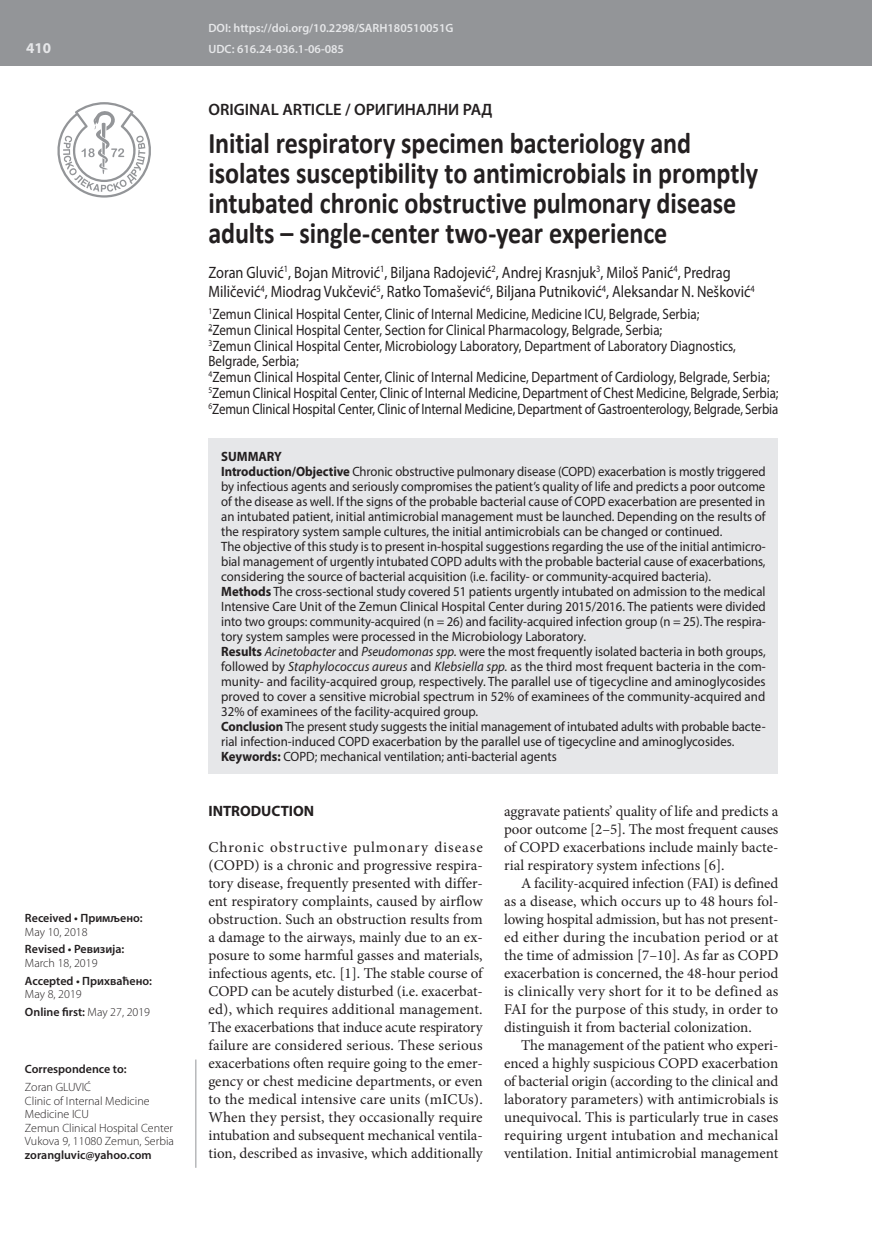
<style>
.page{position:relative;width:872px;height:1234px;background:#fff}
.page>*{position:absolute;margin:0;border:0;box-sizing:border-box;transform-origin:0 0}
.t1{font:700 30px/30px "Calibri";letter-spacing:-.005em;color:#231f20;scale:.87 1}
.t2{font:16.5px/19.5px "Myriad Pro";color:#231f20;scale:.87 1}
.t3{font:600 16.5px "Myriad Pro";color:#231f20}
.t4{font:15px/18px "Minion Pro";color:#231f20;text-align:justify}
.t5{font:15px/15.8px "Myriad Pro";color:#231f20;scale:.87 1}
.t6{font:700 15px "Myriad Pro";color:#231f20}
.t7{font:700 15px "Myriad Pro";color:#e6e7e9}
.t8{font:13.5px/15px "Myriad Pro";letter-spacing:-.005em;color:#231f20;scale:.94 1}
.t9{font:300 12px/13.5px "Myriad Pro";color:#231f20}
.t10{font:600 12px "Myriad Pro";color:#231f20}
.t11{font:600 12px/21.3px "Myriad Pro";color:#e6e7e9}
.s1{font-weight:600}
.s2{font-weight:700}
.s3{font-style:italic}
</style>
<div class="page">
<div style="left:0;top:0;width:872px;height:66px;background:#939598"></div>
<svg style="left:57px;top:102px;width:94px;height:95px"></svg>
<hr style="left:196px;top:1059px;width:1px;height:108px;background:#939598">
<div style="left:208px;top:438px;width:570px;height:335px;background:#e6e7e9"></div>
<p class="t7" style="left:26px;top:38px;width:26px">410</p>
<p class="t10" style="left:25px;top:910px;width:119px">Received • Примљено:</p>
<p class="t9" style="left:25px;top:924px;width:64px">May 10, 2018</p>
<p class="t10" style="left:25px;top:941px;width:101px">Revised • Ревизија:</p>
<p class="t9" style="left:25px;top:956px;width:74px">March 18, 2019</p>
<p class="t10" style="left:25px;top:972px;width:129px">Accepted • Прихваћено:</p>
<p class="t9" style="left:25px;top:985px;width:127px;line-height:17.7px">May 8, 2019<br><span class="s1">Online first:</span> May 27, 2019</p>
<p class="t10" style="left:25px;top:1061px;width:103px">Correspondence to:</p>
<p class="t9" style="left:25px;top:1080px;width:151px">Zoran GLUVIĆ<br>Clinic of Internal Medicine<br>Medicine ICU<br>Zemun Clinical Hospital Center<br>Vukova 9, 11080 Zemun, Serbia</p>
<p class="t10" style="left:25px;top:1146px;width:128px">zorangluvic@yahoo.com</p>
<p class="t11" style="left:208px;top:17px;width:246px">DOI: https://doi.org/10.2298/SARH180510051G<br>UDC: 616.24-036.1-06-085</p>
<p class="t3" style="left:208px;top:98px;width:286px">ORIGINAL ARTICLE / ОРИГИНАЛНИ РАД</p>
<h1 class="t1" style="left:208px;top:128px;width:633px">Initial respiratory specimen bacteriology and isolates susceptibility to antimicrobials in promptly intubated chronic obstructive pulmonary disease adults – single-center two-year experience</h1>
<p class="t2" style="left:208px;top:262px;width:629px">Zoran Gluvić<sup>1</sup>, Bojan Mitrović<sup>1</sup>, Biljana Radojević<sup>2</sup>, Andrej Krasnjuk<sup>3</sup>, Miloš Panić<sup>4</sup>, Predrag<br>Miličević<sup>4</sup>, Miodrag Vukčević<sup>5</sup>, Ratko Tomašević<sup>6</sup>, Biljana Putniković<sup>4</sup>, Aleksandar N. Nešković<sup>4</sup></p>
<p class="t5" style="left:208px;top:306px;width:657px"><sup>1</sup>Zemun Clinical Hospital Center, Clinic of Internal Medicine, Medicine ICU, Belgrade, Serbia;<br><sup>2</sup>Zemun Clinical Hospital Center, Section for Clinical Pharmacology, Belgrade, Serbia;<br><sup>3</sup>Zemun Clinical Hospital Center, Microbiology Laboratory, Department of Laboratory Diagnostics, Belgrade, Serbia;<br><sup>4</sup>Zemun Clinical Hospital Center, Clinic of Internal Medicine, Department of Cardiology, Belgrade, Serbia; <sup>5</sup>Zemun Clinical Hospital Center, Clinic of Internal Medicine, Department of Chest Medicine, Belgrade, Serbia; <sup>6</sup>Zemun Clinical Hospital Center, Clinic of Internal Medicine, Department of Gastroenterology, Belgrade, Serbia</p>
<p class="t8" style="left:221px;top:448px;width:581px"><span class="s2">SUMMARY<br>Introduction/Objective</span> Chronic obstructive pulmonary disease (COPD) exacerbation is mostly triggered by infectious agents and seriously compromises the patient’s quality of life and predicts a poor outcome of the disease as well. If the signs of the probable bacterial cause of COPD exacerbation are presented in an intubated patient, initial antimicrobial management must be launched. Depending on the results of the respiratory system sample cultures, the initial antimicrobials can be changed or continued.<br>The objective of this study is to present in-hospital suggestions regarding the use of the initial antimicro&shy;bial management of urgently intubated COPD adults with the probable bacterial cause of exacerbations, considering the source of bacterial acquisition (i.e. facility- or community-acquired bacteria).<br><span class="s2">Methods</span> The cross-sectional study covered 51 patients urgently intubated on admission to the medical Intensive Care Unit of the Zemun Clinical Hospital Center during 2015/2016. The patients were divided into two groups: community-acquired (n = 26) and facility-acquired infection group (n = 25). The respira&shy;tory system samples were processed in the Microbiology Laboratory.<br><span class="s2">Results</span> <span class="s3">Acinetobacter</span> and <span class="s3">Pseudomonas spp.</span> were the most frequently isolated bacteria in both groups, followed by <span class="s3">Staphylococcus aureus</span> and <span class="s3">Klebsiella spp.</span> as the third most frequent bacteria in the com&shy;munity- and facility-acquired group, respectively. The parallel use of tigecycline and aminoglycosides proved to cover a sensitive microbial spectrum in 52% of examinees of the community-acquired and 32% of examinees of the facility-acquired group.<br><span class="s2">Conclusion</span> The present study suggests the initial management of intubated adults with probable bacte&shy;rial infection-induced COPD exacerbation by the parallel use of tigecycline and aminoglycosides.<br><span class="s2">Keywords:</span> COPD; mechanical ventilation; anti-bacterial agents</p>
<p class="t6" style="left:208px;top:801px;width:107px">INTRODUCTION</p>
<p class="t4" style="left:208px;top:838px;width:276px">Chronic obstructive pulmonary disease (COPD) is a chronic and progressive respira&shy;tory disease, frequently presented with differ&shy;ent respiratory complaints, caused by airflow obstruction. Such an obstruction results from a damage to the airways, mainly due to an ex&shy;posure to some harmful gasses and materials, infectious agents, etc. [1]. The stable course of COPD can be acutely disturbed (i.e. exacerbat&shy;ed), which requires additional management.<br>The exacerbations that induce acute respiratory failure are considered serious. These serious exacerbations often require going to the emer&shy;gency or chest medicine departments, or even to the medical intensive care units (mICUs).<br>When they persist, they occasionally require intubation and subsequent mechanical ventila&shy;tion, described as invasive, which additionally</p>
<p class="t4" style="left:504px;top:802px;width:276px">aggravate patients’ quality of life and predicts a poor outcome [2–5]. The most frequent causes of COPD exacerbations include mainly bacte&shy;rial respiratory system infections [6].</p>
<p class="t4" style="left:504px;top:874px;width:276px;text-indent:17px">A facility-acquired infection (FAI) is defined as a disease, which occurs up to 48 hours fol&shy;lowing hospital admission, but has not present&shy;ed either during the incubation period or at the time of admission [7–10]. As far as COPD exacerbation is concerned, the 48-hour period is clinically very short for it to be defined as FAI for the purpose of this study, in order to distinguish it from bacterial colonization.</p>
<p class="t4" style="left:504px;top:1036px;width:276px;text-indent:17px">The management of the patient who experi&shy;enced a highly suspicious COPD exacerbation of bacterial origin (according to the clinical and laboratory parameters) with antimicrobials is unequivocal. This is particularly true in cases requiring urgent intubation and mechanical ventilation. Initial antimicrobial management</p>
</div>
